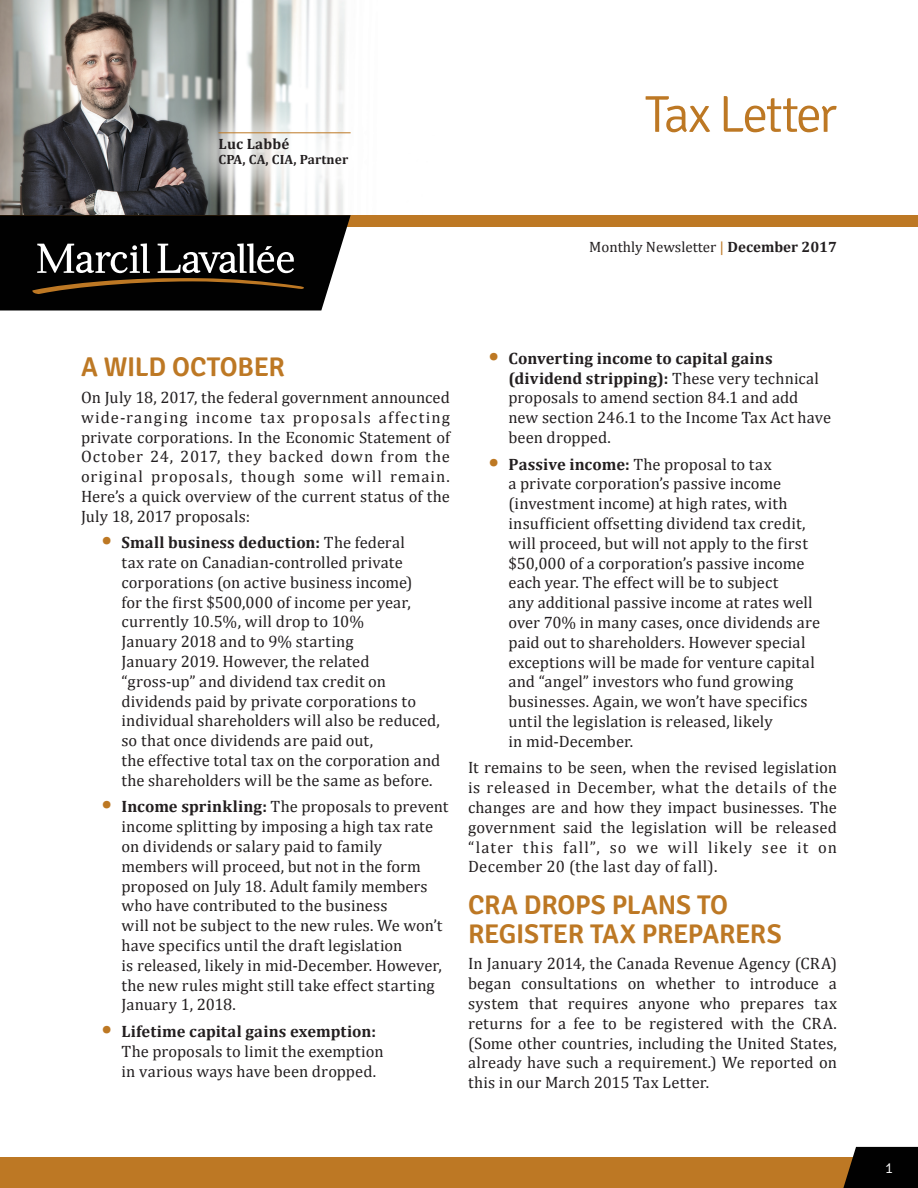
<style>
.page{position:relative;width:918px;height:1188px;background:#fff}
.page>*{position:absolute;margin:0;border:0;box-sizing:border-box;transform-origin:0 0}
.t1{font:300 51.9px "Signika";letter-spacing:-.06em;color:#bd7824}
.titres{font:600 27px/28.5px "Signika";letter-spacing:-.01em;color:#bd7824}
.texte{font:16.5px/19.8px "Cambria";letter-spacing:.005em;color:#231f20}
.t2{font:15px "Cambria";color:#231f20}
.t3{font:700 15px "Cambria";letter-spacing:.01em;color:#231f20}
.texte-2{font:300 15px "Signika";color:#fff}
.t4{font:700 13.5px "Cambria";letter-spacing:.01em;color:#231f20}
.s1{color:#bd7824}
.s2{font-weight:700}
.s3{font-weight:700;font-size:25.5px;color:#bd7823}
</style>
<div class="page">
<div style="left:0;top:1158px;width:918px;height:30px;background:#bd7824"></div>
<svg style="left:841px;top:1147px;width:77px;height:41px;background:#19140e"></svg>
<img style="left:0;top:0;width:345px;height:215px">
<div style="left:175px;top:93px;width:217px;height:117px;background:#fff;opacity:.69"></div>
<div style="left:1px;top:215px;width:917px;height:11px;background:#bd7824"></div>
<svg style="left:0;top:215px;width:351px;height:95px;background:#23211e"></svg>
<svg style="left:218px;top:132px;width:133px;height:1px"></svg>
<p class="t3" style="left:219px;top:133px;width:72px">Luc Labbé</p>
<p class="t4" style="left:219px;top:150px;width:131px">CPA, CA, CIA, Partner</p>
<p class="t1" style="left:645px;top:86px;width:194px">Tax Letter</p>
<p class="t2" style="left:589px;top:238px;width:249px">Monthly Newsletter <span class="s1">|</span> <span class="s2">December 2017</span></p>
<p class="titres" style="left:81px;top:353px;width:206px">A WILD OCTOBER</p>
<p class="texte" style="left:81px;top:387px;width:371px;text-align:justify">On July 18, 2017, the federal government announced wide-ranging income tax proposals affecting private corporations. In the Economic Statement of October 24, 2017, they backed down from the original proposals, though some will remain.<br>Here’s a quick overview of the current status of the July 18, 2017 proposals:</p>
<p class="texte" style="left:122px;top:533px;width:320px;text-indent:-20px"><span class="s3">•</span> <span class="s2">Small business deduction:</span> The federal<br>tax rate on Canadian-controlled private corporations (on active business income)<br>for the first $500,000 of income per year, currently 10.5%, will drop to 10%<br>January 2018 and to 9% starting<br>January 2019. However, the related “gross-up” and dividend tax credit on dividends paid by private corporations to individual shareholders will also be reduced, so that once dividends are paid out,<br>the effective total tax on the corporation and the shareholders will be the same as before.</p>
<p class="texte" style="left:122px;top:797px;width:329px;text-indent:-20px"><span class="s3">•</span> <span class="s2">Income sprinkling:</span> The proposals to prevent income splitting by imposing a high tax rate on dividends or salary paid to family members will proceed, but not in the form proposed on July 18. Adult family members who have contributed to the business<br>will not be subject to the new rules. We won’t have specifics until the draft legislation<br>is released, likely in mid-December. However, the new rules might still take effect starting January 1, 2018.</p>
<p class="texte" style="left:122px;top:1021px;width:264px;text-indent:-20px"><span class="s3">•</span> <span class="s2">Lifetime capital gains exemption:<br></span>The proposals to limit the exemption in various ways have been dropped.</p>
<p class="texte" style="left:508px;top:348px;width:324px;text-indent:-20px"><span class="s3">•</span> <span class="s2">Converting income to capital gains (dividend stripping):</span> These very technical proposals to amend section 84.1 and add new section 246.1 to the Income Tax Act have been dropped.</p>
<p class="texte" style="left:508px;top:454px;width:313px;text-indent:-20px"><span class="s3">•</span> <span class="s2">Passive income:</span> The proposal to tax<br>a private corporation’s passive income (investment income) at high rates, with insufficient offsetting dividend tax credit, will proceed, but will not apply to the first $50,000 of a corporation’s passive income each year. The effect will be to subject<br>any additional passive income at rates well over 70% in many cases, once dividends are paid out to shareholders. However special exceptions will be made for venture capital and “angel” investors who fund growing businesses. Again, we won’t have specifics until the legislation is released, likely<br>in mid-December.</p>
<p class="texte" style="left:468px;top:758px;width:371px;text-align:justify">It remains to be seen, when the revised legislation is released in December, what the details of the changes are and how they impact businesses. The government said the legislation will be released “later this fall”, so we will likely see it on December 20 (the last day of fall).</p>
<p class="titres" style="left:468px;top:891px;width:315px">CRA DROPS PLANS TO<br>REGISTER TAX PREPARERS</p>
<p class="texte" style="left:468px;top:954px;width:371px;text-align:justify">In January 2014, the Canada Revenue Agency (CRA) began consultations on whether to introduce a system that requires anyone who prepares tax returns for a fee to be registered with the CRA. (Some other countries, including the United States, already have such a requirement.) We reported on this in our March 2015 Tax Letter.</p>
<p class="texte-2" style="left:885px;top:1160px;width:9px">1</p>
</div>
